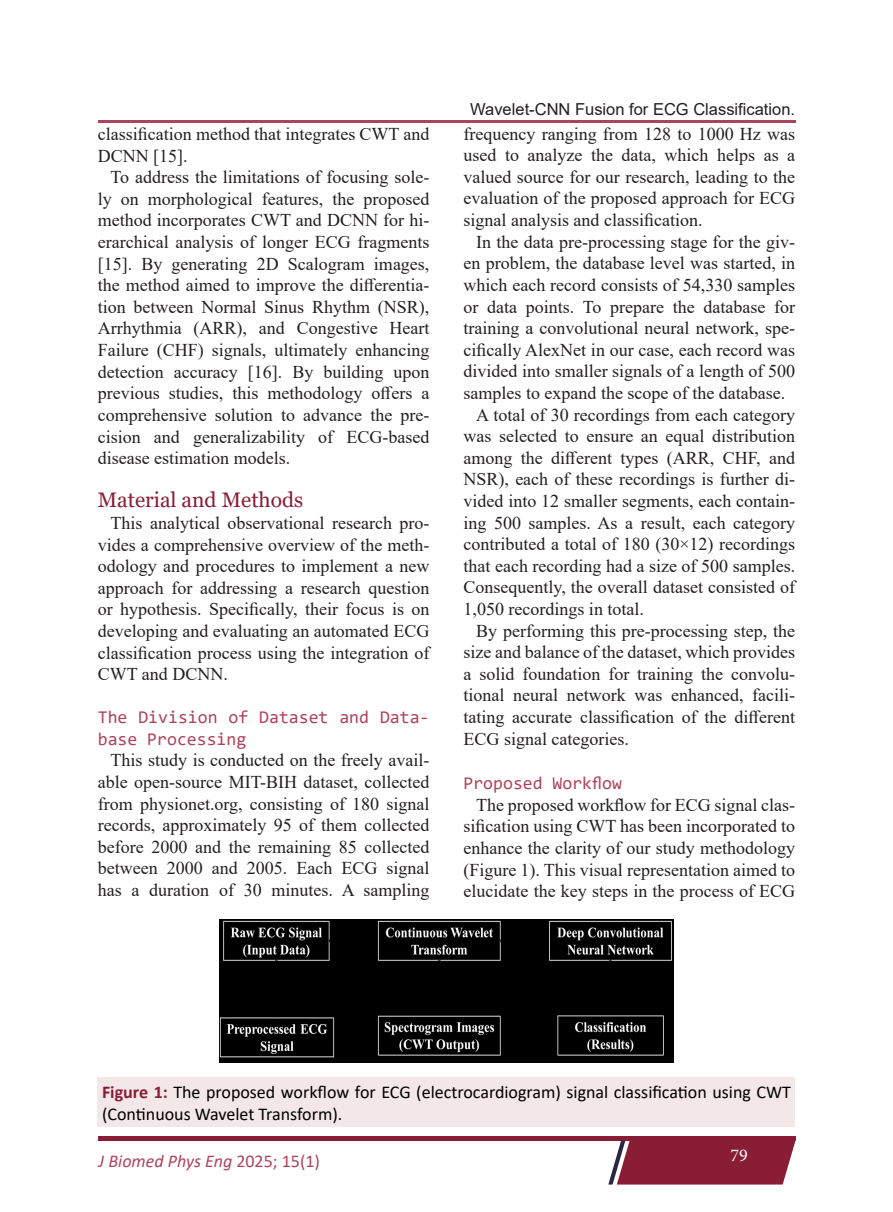
<style>
.page{position:relative;width:893px;height:1212px;background:#fff}
.page>*{position:absolute;margin:0;border:0;box-sizing:border-box;transform-origin:0 0}
.Heading{font:21px "Georgia";color:#881d35}
.Body{font:18px/21.6px "Times New Roman";color:#231f20;text-align:justify}
.Figure{font:18px/21.6px "Calibri";color:#000}
.Body-2{font:18px/21.5px "Consolas";color:#ad445b}
.t1{font:italic 18px "Calibri";color:#ad445b}
.t2{font:18px "Minion Pro";color:#fff}
.Running_Title{font:16.5px "Arial";color:#231f20}
.s1{font-weight:700;color:#881d35}
.s2{font-style:normal}
</style>
<div class="page">
<div style="left:98px;top:1136px;width:697px;height:5px;background:#881d35"></div>
<svg style="left:608px;top:1141px;width:187px;height:43px"></svg>
<hr style="left:98px;top:120px;width:698px;height:2px;background:#ad445b">
<img style="left:219px;top:919px;width:455px;height:143px">
<div style="left:98px;top:1077px;width:697px;height:50px;background:#f3e7e8"></div>
<p class="Body" style="left:98px;top:123px;width:333px">classification method that integrates CWT and<br>DCNN [15].</p>
<p class="Body" style="left:98px;top:166px;width:333px;text-indent:13px">To address the limitations of focusing sole&shy;ly on morphological features, the proposed method incorporates CWT and DCNN for hi&shy;erarchical analysis of longer ECG fragments [15]. By generating 2D Scalogram images, the method aimed to improve the differentia&shy;tion between Normal Sinus Rhythm (NSR), Arrhythmia (ARR), and Congestive Heart Failure (CHF) signals, ultimately enhancing detection accuracy [16]. By building upon previous studies, this methodology offers a comprehensive solution to advance the pre&shy;cision and generalizability of ECG-based disease estimation models.</p>
<p class="Heading" style="left:98px;top:487px;width:207px">Material and Methods</p>
<p class="Body" style="left:98px;top:512px;width:333px;text-indent:13px">This analytical observational research pro&shy;vides a comprehensive overview of the meth&shy;odology and procedures to implement a new approach for addressing a research question or hypothesis. Specifically, their focus is on developing and evaluating an automated ECG classification process using the integration of CWT and DCNN.</p>
<p class="Body-2" style="left:98px;top:706px;width:333px">The Division of Dataset and Data&shy;base Processing</p>
<p class="Body" style="left:98px;top:749px;width:333px;text-indent:13px">This study is conducted on the freely avail&shy;able open-source MIT-BIH dataset, collected from physionet.org, consisting of 180 signal records, approximately 95 of them collected before 2000 and the remaining 85 collected between 2000 and 2005. Each ECG signal has a duration of 30 minutes. A sampling</p>
<p class="Running_Title" style="left:470px;top:98px;width:326px">Wavelet-CNN Fusion for ECG Classification.</p>
<p class="Body" style="left:463px;top:122px;width:333px">frequency ranging from 128 to 1000 Hz was used to analyze the data, which helps as a valued source for our research, leading to the evaluation of the proposed approach for ECG signal analysis and classification.</p>
<p class="Body" style="left:463px;top:230px;width:333px;text-indent:13px">In the data pre-processing stage for the giv&shy;en problem, the database level was started, in which each record consists of 54,330 samples or data points. To prepare the database for training a convolutional neural network, spe&shy;cifically AlexNet in our case, each record was divided into smaller signals of a length of 500 samples to expand the scope of the database.</p>
<p class="Body" style="left:463px;top:403px;width:333px;text-indent:13px">A total of 30 recordings from each category was selected to ensure an equal distribution among the different types (ARR, CHF, and NSR), each of these recordings is further di&shy;vided into 12 smaller segments, each contain&shy;ing 500 samples. As a result, each category contributed a total of 180 (30×12) recordings that each recording had a size of 500 samples.<br>Consequently, the overall dataset consisted of 1,050 recordings in total.</p>
<p class="Body" style="left:463px;top:619px;width:333px;text-indent:13px">By performing this pre-processing step, the size and balance of the dataset, which provides a solid foundation for training the convolu&shy;tional neural network was enhanced, facili&shy;tating accurate classification of the different ECG signal categories.</p>
<p class="Body-2" style="left:463px;top:772px;width:160px">Proposed Workflow</p>
<p class="Body" style="left:463px;top:793px;width:333px;text-indent:13px">The proposed workflow for ECG signal clas&shy;sification using CWT has been incorporated to enhance the clarity of our study methodology (Figure 1). This visual representation aimed to elucidate the key steps in the process of ECG</p>
<p class="Figure" style="left:102px;top:1081px;width:690px"><span class="s1">Figure 1:</span> The proposed workflow for ECG (electrocardiogram) signal classification using CWT (Continuous Wavelet Transform).</p>
<p class="t2" style="left:730px;top:1143px;width:19px">79</p>
<p class="t1" style="left:99px;top:1148px;width:223px">J Biomed Phys Eng <span class="s2">2025; 15(1)</span></p>
</div>
